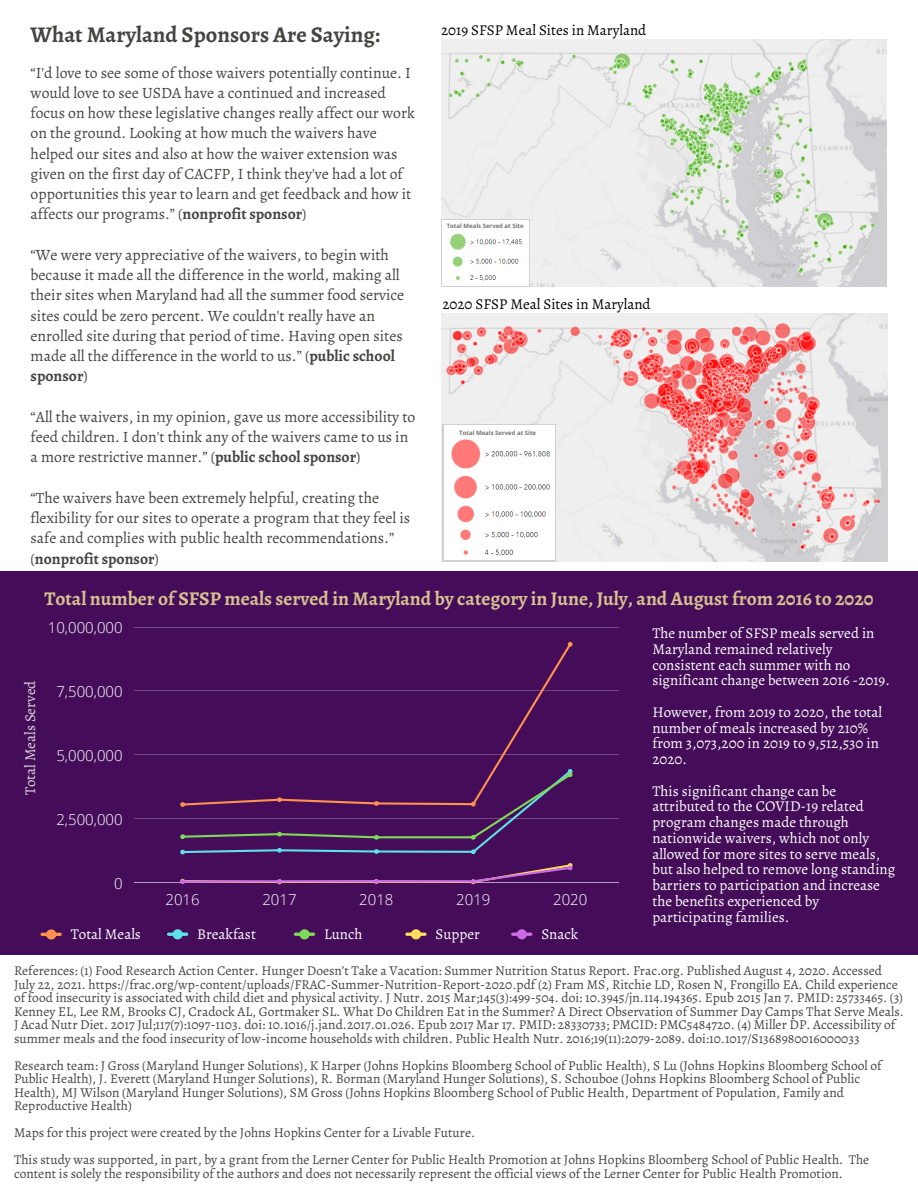
<style>
.page{position:relative;width:918px;height:1188px;background:#fff}
.page>*{position:absolute;margin:0;border:0;box-sizing:border-box;transform-origin:0 0}
.t1{font:700 22.5px "Alegreya";color:#444440}
.t2{font:700 19.5px "Alegreya";color:#d7c190}
.t3{font:15.75px/20.2px "Alegreya";color:#444440}
.t4{font:15px/15.8px "Alegreya";color:#fff}
.t5{font:300 15px "Open Sans";color:#fff}
.t6{font:15px "Alegreya";color:#000}
.t7{font:14.85px "Alegreya";color:#d9d9d9}
.t8{font:13.5px/13.5px "Alegreya";color:#444440}
.t9{font:700 6px "Open Sans";color:#737373}
.s1{font-weight:700}
</style>
<div class="page">
<div style="left:0;top:571px;width:918px;height:384px;background:#450c59"></div>
<hr style="left:134px;top:627px;width:485px;height:1px;background:#fff">
<hr style="left:134px;top:691px;width:485px;height:1px;background:#fff">
<hr style="left:134px;top:755px;width:485px;height:1px;background:#fff">
<hr style="left:134px;top:819px;width:485px;height:1px;background:#fff">
<hr style="left:134px;top:883px;width:485px;height:1px;background:#fff">
<svg style="left:180px;top:642px;width:393px;height:212px"></svg>
<svg style="left:180px;top:863px;width:393px;height:21px"></svg>
<hr style="left:42px;top:933px;width:18px;height:3px;background:#ff914d">
<svg style="left:46px;top:929px;width:10px;height:11px"></svg>
<hr style="left:169px;top:933px;width:18px;height:3px;background:#5ce1e6">
<svg style="left:173px;top:929px;width:10px;height:10px"></svg>
<hr style="left:295px;top:933px;width:19px;height:3px;background:#7ed957">
<svg style="left:300px;top:929px;width:10px;height:10px"></svg>
<hr style="left:407px;top:933px;width:18px;height:3px;background:#ffde59">
<svg style="left:411px;top:929px;width:10px;height:10px"></svg>
<hr style="left:513px;top:933px;width:18px;height:3px;background:#cb6ce6">
<svg style="left:517px;top:929px;width:10px;height:10px"></svg>
<img style="left:441px;top:313px;width:447px;height:249px">
<div style="left:442px;top:424px;width:114px;height:137px;background:linear-gradient(to bottom,#fff,#fff)"></div>
<img style="left:444px;top:426px;width:110px;height:134px">
<div style="left:446px;top:428px;width:62px;height:10px;background:#fff"></div>
<img style="left:441px;top:39px;width:446px;height:248px">
<div style="left:441px;top:219px;width:89px;height:67px;background:#d0d0d3"></div>
<img style="left:442px;top:220px;width:87px;height:66px">
<div style="left:445px;top:223px;width:62px;height:10px;background:#fff"></div>
<p class="t1" style="left:31px;top:19px;width:351px">What Maryland Sponsors Are Saying:</p>
<p class="t3" style="left:31px;top:62px;width:386px">“I'd love to see some of those waivers potentially continue. I would love to see USDA have a continued and increased focus on how these legislative changes really affect our work on the ground. Looking at how much the waivers have helped our sites and also at how the waiver extension was given on the first day of CACFP, I think they've had a lot of opportunities this year to learn and get feedback and how it affects our programs.” (<span class="s1">nonprofit sponsor</span>)</p>
<p class="t3" style="left:31px;top:244px;width:375px">“We were very appreciative of the waivers, to begin with because it made all the difference in the world, making all their sites when Maryland had all the summer food service sites could be zero percent. We couldn't really have an enrolled site during that period of time. Having open sites made all the difference in the world to us.” (<span class="s1">public school sponsor</span>)</p>
<p class="t3" style="left:31px;top:406px;width:386px">“All the waivers, in my opinion, gave us more accessibility to feed children. I don't think any of the waivers came to us in a more restrictive manner.” (<span class="s1">public school sponsor</span>)</p>
<p class="t3" style="left:31px;top:487px;width:381px">“The waivers have been extremely helpful, creating the flexibility for our sites to operate a program that they feel is safe and complies with public health recommendations.” (<span class="s1">nonprofit sponsor</span>)</p>
<p class="t6" style="left:441px;top:20px;width:207px">2019 SFSP Meal Sites in Maryland</p>
<p class="t9" style="left:447px;top:222px;width:78px">Total Meals Served at Site</p>
<p class="t6" style="left:442px;top:294px;width:210px">2020 SFSP Meal Sites in Maryland</p>
<p class="t9" style="left:459px;top:428px;width:78px">Total Meals Served at Site</p>
<p class="t7" style="left:20px;top:795px;width:116px;rotate:-90deg">Total Meals Served</p>
<p class="t2" style="left:44px;top:586px;width:831px">Total number of SFSP meals served in Maryland by category in June, July, and August from 2016 to 2020</p>
<p class="t5" style="left:48px;top:617px;width:76px">10,000,000</p>
<p class="t5" style="left:56px;top:681px;width:68px">7,500,000</p>
<p class="t5" style="left:56px;top:745px;width:68px">5,000,000</p>
<p class="t5" style="left:56px;top:809px;width:68px">2,500,000</p>
<p class="t5" style="left:114px;top:873px;width:10px">0</p>
<p class="t4" style="left:71px;top:926px;width:72px">Total Meals</p>
<p class="t4" style="left:197px;top:926px;width:60px">Breakfast</p>
<p class="t4" style="left:324px;top:926px;width:40px">Lunch</p>
<p class="t4" style="left:436px;top:926px;width:46px">Supper</p>
<p class="t4" style="left:541px;top:926px;width:38px">Snack</p>
<p class="t5" style="left:165px;top:889px;width:36px">2016</p>
<p class="t5" style="left:262px;top:889px;width:36px">2017</p>
<p class="t5" style="left:359px;top:889px;width:36px">2018</p>
<p class="t5" style="left:456px;top:889px;width:36px">2019</p>
<p class="t5" style="left:553px;top:889px;width:36px">2020</p>
<p class="t4" style="left:652px;top:625px;width:239px">The number of SFSP meals served in Maryland remained relatively consistent each summer with no significant change between 2016 -2019.</p>
<p class="t4" style="left:652px;top:704px;width:231px">However, from 2019 to 2020, the total number of meals increased by 210% from 3,073,200 in 2019 to 9,512,530 in<br>2020.</p>
<p class="t4" style="left:652px;top:783px;width:244px">This significant change can be attributed to the COVID-19 related program changes made through nationwide waivers, which not only allowed for more sites to serve meals, but also helped to remove long standing barriers to participation and increase the benefits experienced by participating families.</p>
<p class="t8" style="left:14px;top:964px;width:892px">References: (1) Food Research Action Center. Hunger Doesn’t Take a Vacation: Summer Nutrition Status Report. Frac.org. Published August 4, 2020. Accessed July 22, 2021. https://frac.org/wp-content/uploads/FRAC-Summer-Nutrition-Report-2020.pdf (2) Fram MS, Ritchie LD, Rosen N, Frongillo EA. Child experience of food insecurity is associated with child diet and physical activity. J Nutr. 2015 Mar;145(3):499-504. doi: 10.3945/jn.114.194365. Epub 2015 Jan 7. PMID: 25733465. (3)<br>Kenney EL, Lee RM, Brooks CJ, Cradock AL, Gortmaker SL. What Do Children Eat in the Summer? A Direct Observation of Summer Day Camps That Serve Meals.<br>J Acad Nutr Diet. 2017 Jul;117(7):1097-1103. doi: 10.1016/j.jand.2017.01.026. Epub 2017 Mar 17. PMID: 28330733; PMCID: PMC5484720. (4) Miller DP. Accessibility of summer meals and the food insecurity of low-income households with children. Public Health Nutr. 2016;19(11):2079-2089. doi:10.1017/S1368980016000033</p>
<p class="t8" style="left:14px;top:1058px;width:869px">Research team: J Gross (Maryland Hunger Solutions), K Harper (Johns Hopkins Bloomberg School of Public Health), S Lu (Johns Hopkins Bloomberg School of Public Health), J. Everett (Maryland Hunger Solutions), R. Borman (Maryland Hunger Solutions), S. Schouboe (Johns Hopkins Bloomberg School of Public Health), MJ Wilson (Maryland Hunger Solutions), SM Gross (Johns Hopkins Bloomberg School of Public Health, Department of Population, Family and Reproductive Health)</p>
<p class="t8" style="left:14px;top:1126px;width:463px">Maps for this project were created by the Johns Hopkins Center for a Livable Future.</p>
<p class="t8" style="left:14px;top:1153px;width:857px">This study was supported, in part, by a grant from the Lerner Center for Public Health Promotion at Johns Hopkins Bloomberg School of Public Health. The content is solely the responsibility of the authors and does not necessarily represent the official views of the Lerner Center for Public Health Promotion.</p>
</div>
